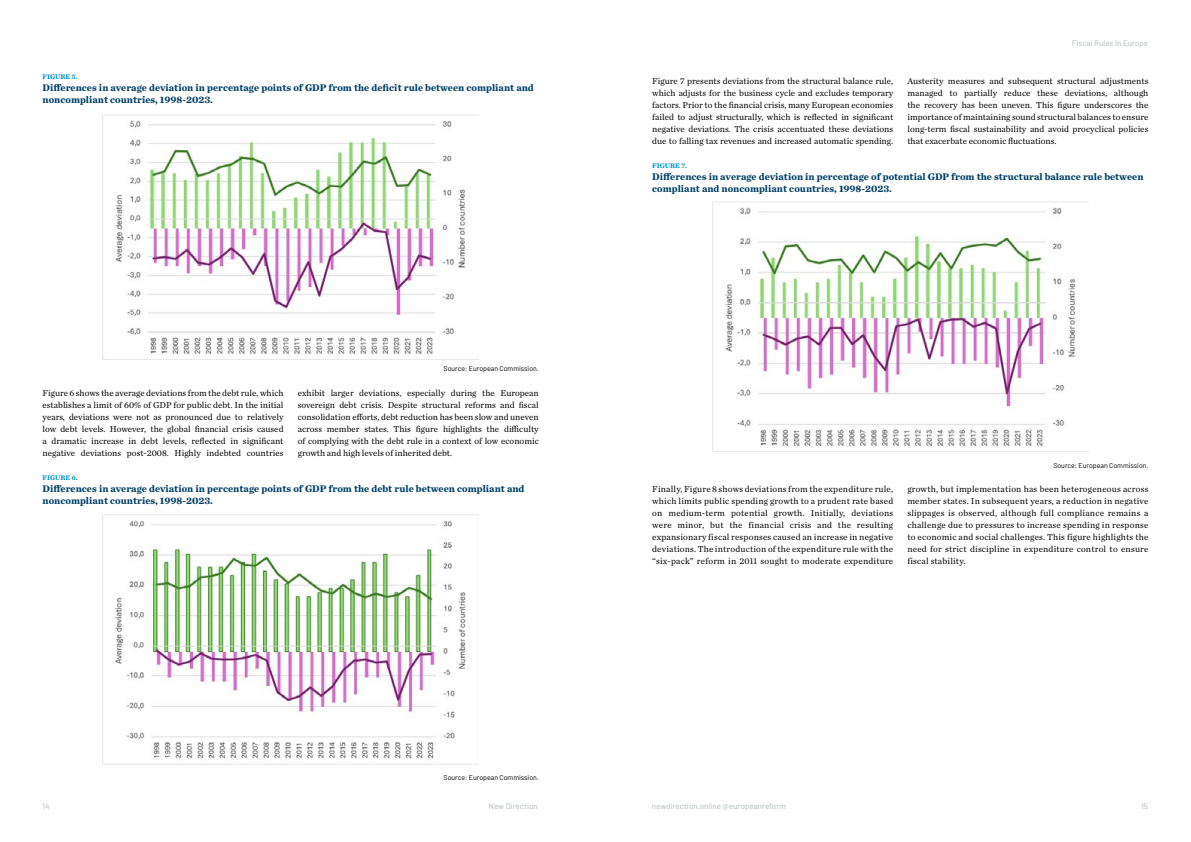
<style>
.page{position:relative;width:1191px;height:842px;background:#fff}
.page>*{position:absolute;margin:0;border:0;box-sizing:border-box;transform-origin:0 0}
.t1{font:700 10px/12px "Chronicle Text G1";color:#003f66}
.t2{font:9px/12px "Chronicle Text G1";color:#000;text-align:justify}
.t3{font:500 8px "Barlow";color:#c3c8ca}
.t4{font:7px "Barlow";color:#000}
.t5{font:700 7px "Chronicle Text G1";color:#0096cd}
</style>
<div class="page">
<img style="left:103px;top:115px;width:362px;height:239px">
<img style="left:103px;top:514px;width:375px;height:246px">
<img style="left:712px;top:202px;width:363px;height:249px">
<p class="t5" style="left:43px;top:71px;width:37px">FIGURE 5.</p>
<p class="t1" style="left:43px;top:81px;width:493px">Differences in average deviation in percentage points of GDP from the deficit rule between compliant and noncompliant countries, 1998-2023.</p>
<p class="t4" style="left:443px;top:363px;width:97px">Source: European Commission.</p>
<p class="t2" style="left:43px;top:387px;width:242px">Figure 6 shows the average deviations from the debt rule, which establishes a limit of 60% of GDP for public debt. In the initial years, deviations were not as pronounced due to relatively low debt levels. However, the global financial crisis caused a dramatic increase in debt levels, reflected in significant negative deviations post-2008. Highly indebted countries</p>
<p class="t2" style="left:298px;top:386px;width:242px">exhibit larger deviations, especially during the European sovereign debt crisis. Despite structural reforms and fiscal consolidation efforts, debt reduction has been slow and uneven across member states. This figure highlights the difficulty of complying with the debt rule in a context of low economic growth and high levels of inherited debt.</p>
<p class="t5" style="left:43px;top:472px;width:37px">FIGURE 6.</p>
<p class="t1" style="left:43px;top:482px;width:483px">Differences in average deviation in percentage points of GDP from the debt rule between compliant and noncompliant countries, 1998-2023.</p>
<p class="t4" style="left:443px;top:772px;width:97px">Source: European Commission.</p>
<p class="t3" style="left:1072px;top:38px;width:78px">Fiscal Rules in Europe</p>
<p class="t2" style="left:652px;top:75px;width:242px">Figure 7 presents deviations from the structural balance rule, which adjusts for the business cycle and excludes temporary factors. Prior to the financial crisis, many European economies failed to adjust structurally, which is reflected in significant negative deviations. The crisis accentuated these deviations due to falling tax revenues and increased automatic spending.</p>
<p class="t2" style="left:907px;top:74px;width:242px">Austerity measures and subsequent structural adjustments managed to partially reduce these deviations, although the recovery has been uneven. This figure underscores the importance of maintaining sound structural balances to ensure long-term fiscal sustainability and avoid procyclical policies that exacerbate economic fluctuations.</p>
<p class="t5" style="left:652px;top:160px;width:36px">FIGURE 7.</p>
<p class="t1" style="left:652px;top:170px;width:493px">Differences in average deviation in percentage of potential GDP from the structural balance rule between compliant and noncompliant countries, 1998-2023.</p>
<p class="t4" style="left:1053px;top:460px;width:97px">Source: European Commission.</p>
<p class="t2" style="left:652px;top:483px;width:242px">Finally, Figure 8 shows deviations from the expenditure rule, which limits public spending growth to a prudent rate based on medium-term potential growth. Initially, deviations were minor, but the financial crisis and the resulting expansionary fiscal responses caused an increase in negative deviations. The introduction of the expenditure rule with the “six-pack” reform in 2011 sought to moderate expenditure</p>
<p class="t2" style="left:907px;top:482px;width:242px">growth, but implementation has been heterogeneous across member states. In subsequent years, a reduction in negative slippages is observed, although full compliance remains a challenge due to pressures to increase spending in response to economic and social challenges. This figure highlights the need for strict discipline in expenditure control to ensure fiscal stability.</p>
<p class="t3" style="left:42px;top:800px;width:9px">14</p>
<p class="t3" style="left:488px;top:800px;width:51px">New Direction</p>
<p class="t3" style="left:652px;top:800px;width:136px">newdirection.online @europeanreform</p>
<p class="t3" style="left:1141px;top:800px;width:8px">15</p>
</div>
